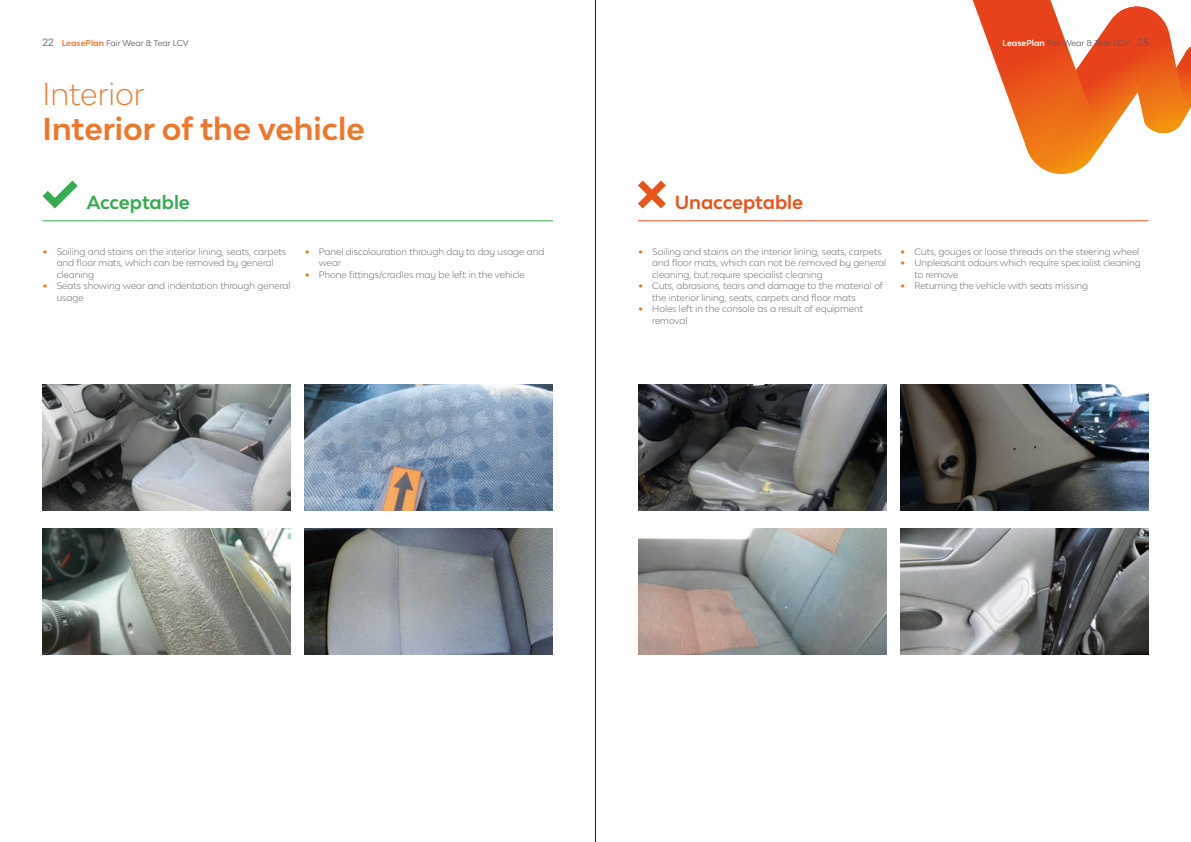
<style>
.page{position:relative;width:1191px;height:842px;background:#fff}
.page>*{position:absolute;margin:0;border:0;box-sizing:border-box;transform-origin:0 0}
.t1{font:700 30px "Lease Plan";color:#ef772c}
.t2{font:300 30px "Lease Plan";color:#ef772c}
.t3{font:700 18px "Lease Plan";letter-spacing:-.005em;color:#ea541b}
.t4{font:700 18px "Lease Plan";letter-spacing:-.01em;color:#36ab51}
.t5{font:300 9px/11.5px "Lease Plan";color:#575960}
.t6{font:8px "Lease Plan";color:#575960}
.s1{font-size:10px}
.s2{font-weight:700;color:#ef772c}
.s3{font-weight:700;color:#fff}
.s4{font-weight:700;font-size:13px;color:#ee7319}
</style>
<div class="page">
<svg style="left:972px;top:0;width:219px;height:174px"></svg>
<img style="left:638px;top:384px;width:248px;height:126px">
<img style="left:900px;top:384px;width:248px;height:126px">
<img style="left:638px;top:528px;width:248px;height:126px">
<img style="left:900px;top:528px;width:248px;height:126px">
<img style="left:43px;top:384px;width:248px;height:126px">
<img style="left:305px;top:384px;width:248px;height:126px">
<img style="left:305px;top:528px;width:248px;height:126px">
<img style="left:43px;top:528px;width:248px;height:126px">
<svg style="left:43px;top:181px;width:35px;height:28px"></svg>
<svg style="left:638px;top:180px;width:28px;height:28px"></svg>
<hr style="left:43px;top:220px;width:510px;height:1px;background:#36ab51">
<hr style="left:638px;top:220px;width:510px;height:1px;background:#ea541b">
<hr style="left:595px;top:0;width:1px;height:842px;background:#1d1d1b">
<p class="t6" style="left:43px;top:38px;width:148px"><span class="s1">22</span> <span class="s2">LeasePlan</span> Fair Wear &amp; Tear LCV</p>
<p class="t6" style="left:1002px;top:38px;width:147px"><span class="s3">LeasePlan</span> Fair Wear &amp; Tear LCV <span class="s1">23</span></p>
<h1 class="t2" style="left:43px;top:74px;width:104px">Interior</h1>
<h1 class="t1" style="left:43px;top:109px;width:324px">Interior of the vehicle</h1>
<h2 class="t4" style="left:87px;top:190px;width:105px">Acceptable</h2>
<h2 class="t3" style="left:675px;top:190px;width:130px">Unacceptable</h2>
<p class="t5" style="left:57px;top:245px;width:231px;text-indent:-14px"><span class="s4">•</span> Soiling and stains on the interior lining, seats, carpets and floor mats, which can be removed by general cleaning</p>
<p class="t5" style="left:57px;top:280px;width:235px;text-indent:-14px"><span class="s4">•</span> Seats showing wear and indentation through general usage</p>
<p class="t5" style="left:319px;top:245px;width:227px;text-indent:-14px"><span class="s4">•</span> Panel discolouration through day to day usage and wear</p>
<p class="t5" style="left:305px;top:268px;width:222px"><span class="s4">•</span> Phone fittings/cradles may be left in the vehicle</p>
<p class="t5" style="left:652px;top:245px;width:236px;text-indent:-14px"><span class="s4">•</span> Soiling and stains on the interior lining, seats, carpets and floor mats, which can not be removed by general cleaning, but require specialist cleaning</p>
<p class="t5" style="left:652px;top:280px;width:232px;text-indent:-14px"><span class="s4">•</span> Cuts, abrasions, tears and damage to the material of the interior lining, seats, carpets and floor mats</p>
<p class="t5" style="left:652px;top:303px;width:212px;text-indent:-14px"><span class="s4">•</span> Holes left in the console as a result of equipment removal</p>
<p class="t5" style="left:900px;top:245px;width:241px"><span class="s4">•</span> Cuts, gouges or loose threads on the steering wheel</p>
<p class="t5" style="left:914px;top:257px;width:228px;text-indent:-14px"><span class="s4">•</span> Unpleasant odours which require specialist cleaning to remove</p>
<p class="t5" style="left:900px;top:280px;width:189px"><span class="s4">•</span> Returning the vehicle with seats missing</p>
</div>
